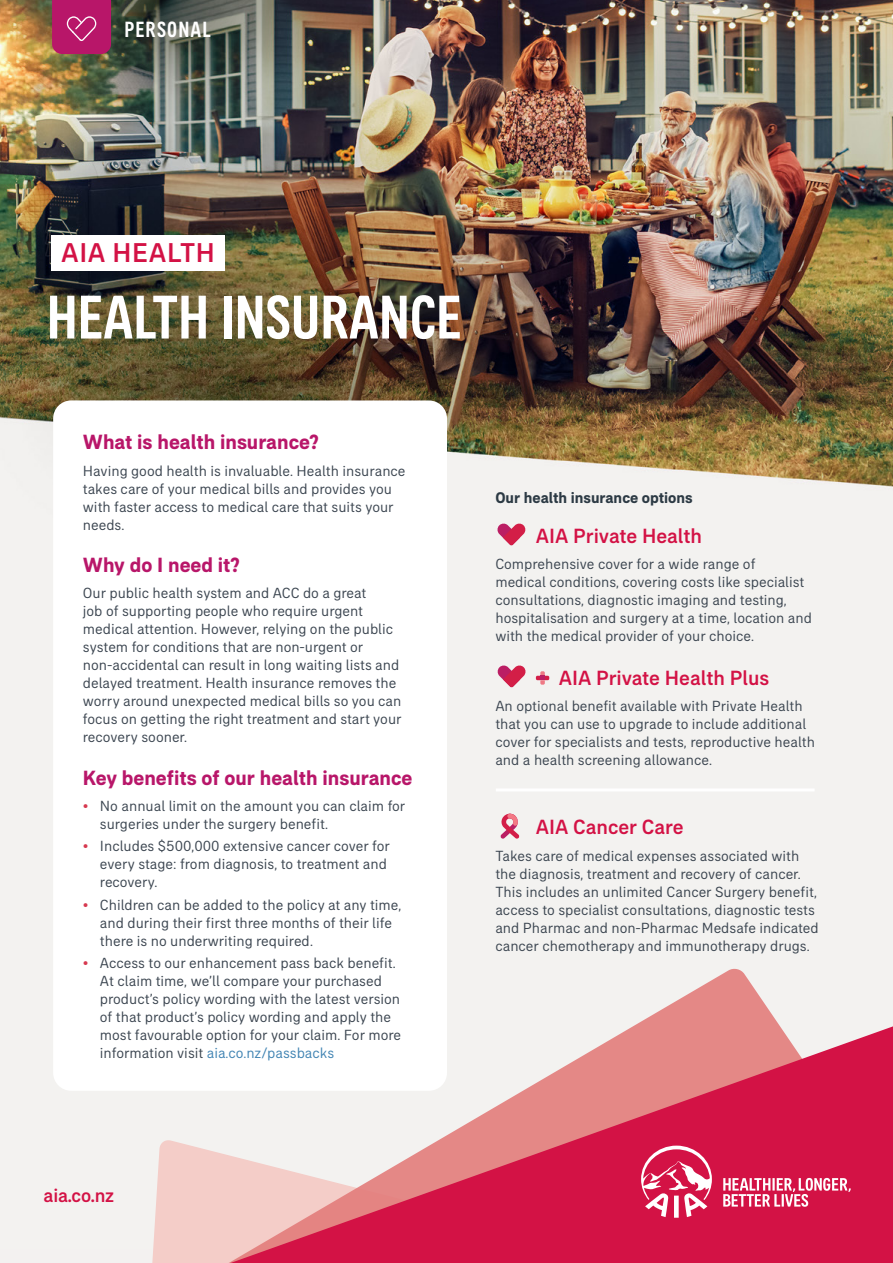
<style>
.page{position:relative;width:893px;height:1263px;background:#fff}
.page>*{position:absolute;margin:0;border:0;box-sizing:border-box;transform-origin:0 0}
.t1{font:500 condensed 63px "AIA Everest";color:#fff}
.t2{font:500 27.75px "AIA Everest";letter-spacing:.02em;color:#d31245}
.t3{font:500 condensed 22.5px "AIA Everest";letter-spacing:.05em;color:#fff}
.t4{font:700 21px "AIA Everest";color:#b81669}
.t5{font:500 21px "AIA Everest";color:#d31245}
.t6{font:500 19.5px "AIA Everest";letter-spacing:-.01em;color:#d31245}
.t7{font:700 15.75px "AIA Everest";color:#2c3a44}
.t8{font:15px/18px "AIA Everest";color:#3b4550}
.s1{color:#d73950}
.s2{color:#4184b3}
</style>
<div class="page">
<img style="left:0;top:0;width:893px;height:1248px">
<svg style="left:52px;top:0;width:59px;height:54px;background:#ba206e"></svg>
<div style="left:51px;top:235px;width:174px;height:36px;background:#fff"></div>
<svg style="left:536px;top:671px;width:13px;height:14px"></svg>
<svg style="left:147px;top:1139px;width:25px;height:124px;fill:#f4cdc8"></svg>
<svg style="left:172px;top:967px;width:721px;height:296px;fill:#f3f2f0"></svg>
<svg style="left:188px;top:1003px;width:705px;height:260px"></svg>
<svg style="left:641px;top:1145px;width:210px;height:73px;background:#db3d67"></svg>
<hr style="left:496px;top:788px;width:319px;height:3px;background:#fff">
<svg style="left:501px;top:814px;width:18px;height:25px"></svg>
<svg style="left:497px;top:524px;width:28px;height:21px"></svg>
<svg style="left:498px;top:665px;width:27px;height:22px"></svg>
<div style="left:53px;top:400px;width:394px;height:691px;background:#fff;border-radius:18px"></div>
<h3 class="t3" style="left:125px;top:17px;width:88px">PERSONAL</h3>
<h2 class="t2" style="left:61px;top:237px;width:155px">AIA HEALTH</h2>
<h1 class="t1" style="left:47px;top:281px;width:416px">HEALTH INSURANCE</h1>
<h3 class="t4" style="left:83px;top:430px;width:237px">What is health insurance?</h3>
<p class="t8" style="left:83px;top:461px;width:324px">Having good health is invaluable. Health insurance takes care of your medical bills and provides you with faster access to medical care that suits your needs.</p>
<h3 class="t4" style="left:83px;top:552px;width:158px">Why do I need it?</h3>
<p class="t8" style="left:83px;top:584px;width:320px">Our public health system and ACC do a great<br>job of supporting people who require urgent medical attention. However, relying on the public system for conditions that are non-urgent or non-accidental can result in long waiting lists and delayed treatment. Health insurance removes the worry around unexpected medical bills so you can focus on getting the right treatment and start your recovery sooner.</p>
<h3 class="t4" style="left:83px;top:765px;width:331px">Key benefits of our health insurance</h3>
<p class="t8" style="left:100px;top:797px;width:307px;text-indent:-17px"><span class="s1">•</span> No annual limit on the amount you can claim for surgeries under the surgery benefit.</p>
<p class="t8" style="left:100px;top:837px;width:291px;text-indent:-17px"><span class="s1">•</span> Includes $500,000 extensive cancer cover for every stage: from diagnosis, to treatment and recovery.</p>
<p class="t8" style="left:100px;top:895px;width:303px;text-indent:-17px"><span class="s1">•</span> Children can be added to the policy at any time, and during their first three months of their life there is no underwriting required.</p>
<p class="t8" style="left:100px;top:953px;width:303px;text-indent:-17px"><span class="s1">•</span> Access to our enhancement pass back benefit.<br>At claim time, we’ll compare your purchased product’s policy wording with the latest version of that product’s policy wording and apply the most favourable option for your claim. For more information visit <span class="s2">aia.co.nz/passbacks</span></p>
<p class="t7" style="left:495px;top:489px;width:199px">Our health insurance options</p>
<h3 class="t5" style="left:536px;top:523px;width:168px">AIA Private Health</h3>
<p class="t8" style="left:495px;top:555px;width:318px">Comprehensive cover for a wide range of<br>medical conditions, covering costs like specialist consultations, diagnostic imaging and testing, hospitalisation and surgery at a time, location and with the medical provider of your choice.</p>
<h3 class="t5" style="left:559px;top:665px;width:212px">AIA Private Health Plus</h3>
<p class="t8" style="left:495px;top:697px;width:321px">An optional benefit available with Private Health that you can use to upgrade to include additional cover for specialists and tests, reproductive health and a health screening allowance.</p>
<h3 class="t5" style="left:536px;top:815px;width:149px">AIA Cancer Care</h3>
<p class="t8" style="left:495px;top:846px;width:325px">Takes care of medical expenses associated with the diagnosis, treatment and recovery of cancer.<br>This includes an unlimited Cancer Surgery benefit, access to specialist consultations, diagnostic tests and Pharmac and non-Pharmac Medsafe indicated cancer chemotherapy and immunotherapy drugs.</p>
<h3 class="t6" style="left:44px;top:1184px;width:72px">aia.co.nz</h3>
</div>
